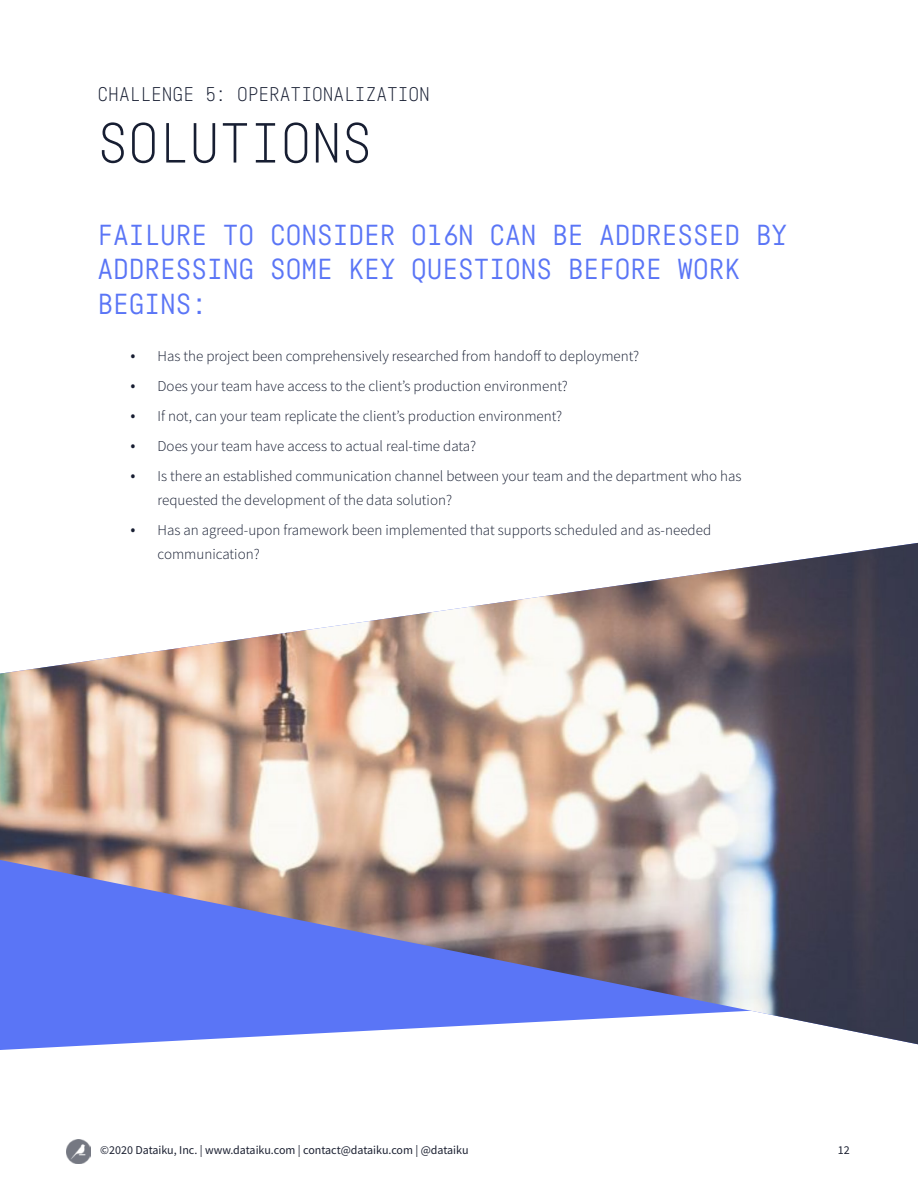
<style>
.page{position:relative;width:918px;height:1188px;background:#fff}
.page>*{position:absolute;margin:0;border:0;box-sizing:border-box;transform-origin:0 0}
.t1{font:300 55.5px "Fabrikat Mono";color:#171e32}
.Subtitle{font:28.5px/34.2px "Fabrikat Mono";color:#5a75f6}
.t2{font:300 19.5px "Fabrikat Mono";color:#171e32}
.t3{font:300 15px/24px "Source Sans Pro";color:#171e32}
.t4{font:12px "Source Sans Pro";color:#1b2031}
.s1{font-size:18px}
</style>
<div class="page">
<img style="left:67px;top:1140px;width:23px;height:23px">
<img style="left:0;top:543px;width:918px;height:501px">
<p class="t2" style="left:98px;top:82px;width:334px">CHALLENGE 5: OPERATIONALIZATION</p>
<p class="t1" style="left:98px;top:110px;width:276px">SOLUTIONS</p>
<p class="Subtitle" style="left:98px;top:217px;width:691px">FAILURE TO CONSIDER O16N CAN BE ADDRESSED BY<br>ADDRESSING SOME KEY QUESTIONS BEFORE WORK<br>BEGINS:</p>
<p class="t3" style="left:131px;top:344px;width:510px"><span class="s1">•</span> Has the project been comprehensively researched from handoff to deployment?</p>
<p class="t3" style="left:131px;top:374px;width:439px"><span class="s1">•</span> Does your team have access to the client’s production environment?</p>
<p class="t3" style="left:131px;top:404px;width:433px"><span class="s1">•</span> If not, can your team replicate the client’s production environment?</p>
<p class="t3" style="left:131px;top:434px;width:347px"><span class="s1">•</span> Does your team have access to actual real-time data?</p>
<p class="t3" style="left:158px;top:464px;width:586px;text-indent:-27px"><span class="s1">•</span> Is there an established communication channel between your team and the department who has requested the development of the data solution?</p>
<p class="t3" style="left:158px;top:518px;width:555px;text-indent:-27px"><span class="s1">•</span> Has an agreed-upon framework been implemented that supports scheduled and as-needed communication?</p>
<p class="t4" style="left:100px;top:1142px;width:370px">©2020 Dataiku, Inc. | www.dataiku.com | contact@dataiku.com | @dataiku</p>
<p class="t4" style="left:838px;top:1143px;width:13px">12</p>
</div>
